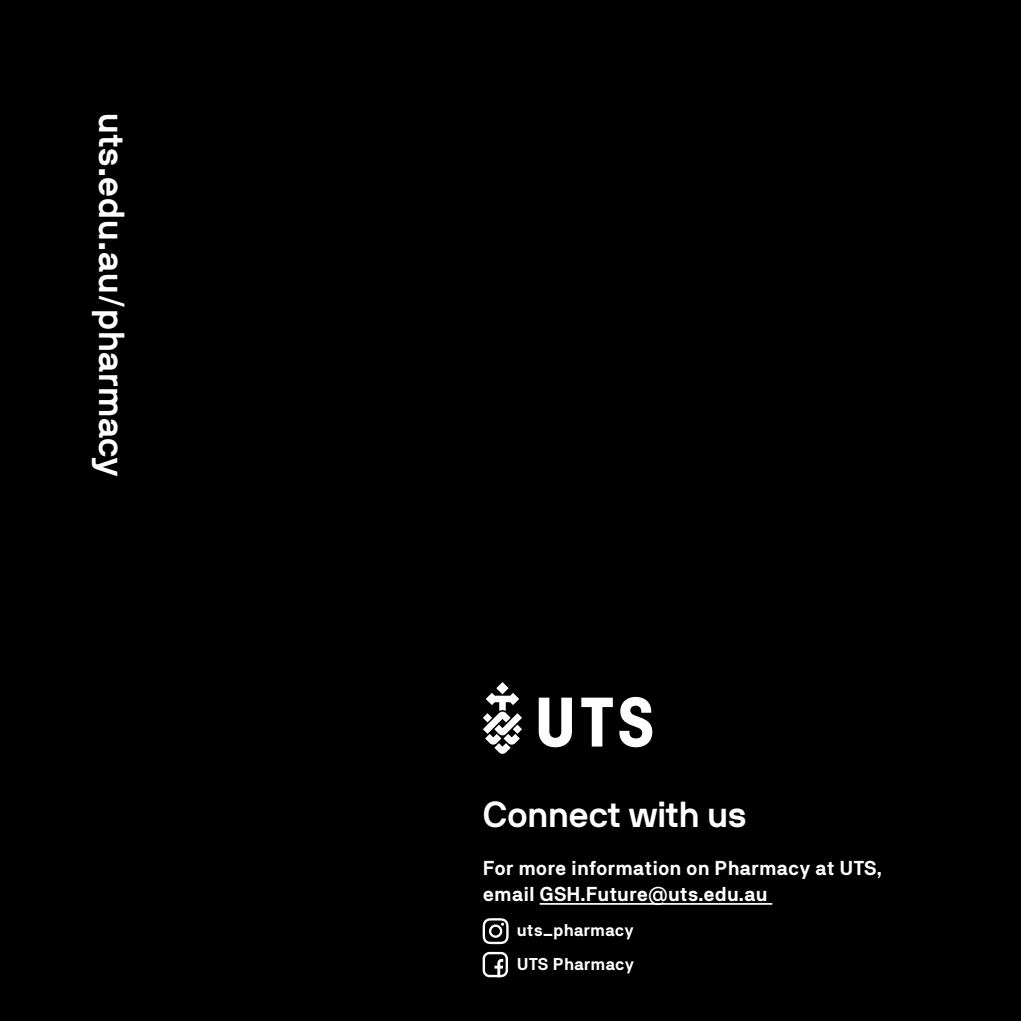
<style>
.page{position:relative;width:1021px;height:1021px;background:#fff}
.page>*{position:absolute;margin:0;border:0;box-sizing:border-box;transform-origin:0 0}
.t1{font:700 36px "NB International Pro";letter-spacing:.01em;color:#fff}
.t2{font:700 20px/26px "NB Akademie";color:#fff}
.t3{font:700 17px/34.6px "NB Akademie";color:#fff}
</style>
<div class="page">
<div style="left:0;top:0;width:1020px;height:1020px;background:#000"></div>
<svg style="left:581px;top:697px;width:32px;height:49px"></svg>
<svg style="left:538px;top:697px;width:34px;height:50px"></svg>
<svg style="left:619px;top:697px;width:33px;height:50px"></svg>
<svg style="left:483px;top:682px;width:39px;height:72px"></svg>
<hr style="left:539px;top:903px;width:233px;height:1px;background:#fff">
<svg style="left:482px;top:918px;width:26px;height:26px"></svg>
<div style="left:482px;top:951px;width:26px;height:26px;border:2px solid #fff;border-radius:6px"></div>
<svg style="left:494px;top:958px;width:9px;height:19px"></svg>
<h1 class="t1" style="left:133px;top:113px;width:364px;rotate:90deg">uts.edu.au/pharmacy</h1>
<h1 class="t1" style="left:483px;top:793px;width:265px">Connect with us</h1>
<p class="t2" style="left:483px;top:854px;width:400px">For more information on Pharmacy at UTS, email GSH.Future@uts.edu.au</p>
<p class="t3" style="left:517px;top:912px;width:119px">uts_pharmacy<br>UTS Pharmacy</p>
</div>
